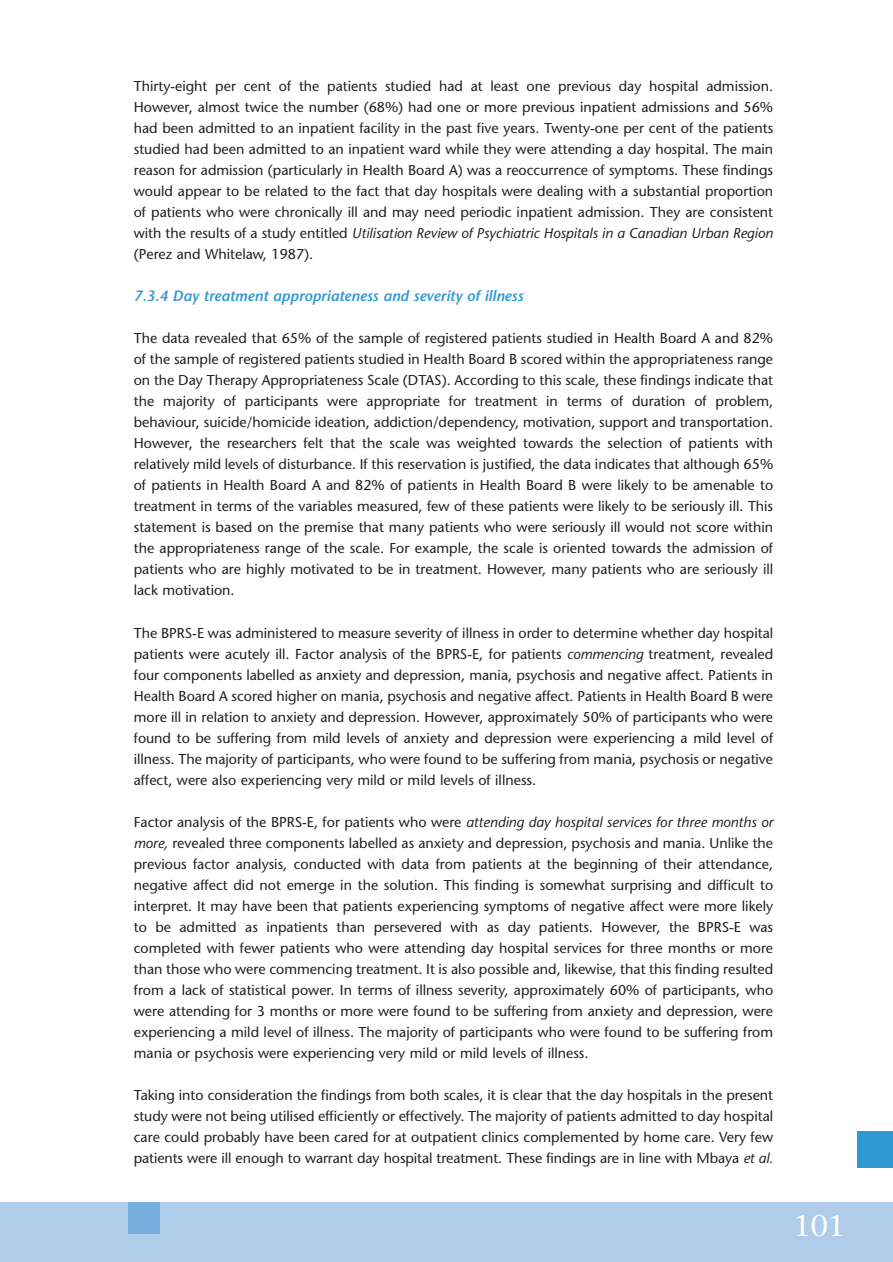
<style>
.page{position:relative;width:893px;height:1262px;background:#fff}
.page>*{position:absolute;margin:0;border:0;box-sizing:border-box;transform-origin:0 0}
.t1{font:30px "Stone Serif";color:#fff}
.t2{font:italic 600 15px "Stone Sans";color:#3098d4}
.t3{font:14.25px/21px "Stone Sans";color:#231f20;text-align:justify}
.s1{font-style:italic}
</style>
<div class="page">
<div style="left:0;top:1202px;width:892px;height:59px;background:#afccea"></div>
<div style="left:857px;top:1131px;width:35px;height:37px;background:#3098d4"></div>
<div style="left:128px;top:1202px;width:32px;height:32px;background:#77b0df"></div>
<p class="t3" style="left:134px;top:77px;width:641px">Thirty-eight per cent of the patients studied had at least one previous day hospital admission.<br>However, almost twice the number (68%) had one or more previous inpatient admissions and 56% had been admitted to an inpatient facility in the past five years. Twenty-one per cent of the patients studied had been admitted to an inpatient ward while they were attending a day hospital. The main reason for admission (particularly in Health Board A) was a reoccurrence of symptoms. These findings would appear to be related to the fact that day hospitals were dealing with a substantial proportion of patients who were chronically ill and may need periodic inpatient admission. They are consistent with the results of a study entitled <span class="s1">Utilisation Review of Psychiatric Hospitals in a Canadian Urban Region </span>(Perez and Whitelaw, 1987).</p>
<p class="t2" style="left:134px;top:290px;width:391px">7.3.4 Day treatment appropriateness and severity of illness</p>
<p class="t3" style="left:134px;top:329px;width:641px">The data revealed that 65% of the sample of registered patients studied in Health Board A and 82% of the sample of registered patients studied in Health Board B scored within the appropriateness range on the Day Therapy Appropriateness Scale (DTAS). According to this scale, these findings indicate that the majority of participants were appropriate for treatment in terms of duration of problem, behaviour, suicide/homicide ideation, addiction/dependency, motivation, support and transportation.<br>However, the researchers felt that the scale was weighted towards the selection of patients with relatively mild levels of disturbance. If this reservation is justified, the data indicates that although 65% of patients in Health Board A and 82% of patients in Health Board B were likely to be amenable to treatment in terms of the variables measured, few of these patients were likely to be seriously ill. This statement is based on the premise that many patients who were seriously ill would not score within the appropriateness range of the scale. For example, the scale is oriented towards the admission of patients who are highly motivated to be in treatment. However, many patients who are seriously ill lack motivation.</p>
<p class="t3" style="left:134px;top:623px;width:641px">The BPRS-E was administered to measure severity of illness in order to determine whether day hospital patients were acutely ill. Factor analysis of the BPRS-E, for patients <span class="s1">commencing</span> treatment, revealed four components labelled as anxiety and depression, mania, psychosis and negative affect. Patients in Health Board A scored higher on mania, psychosis and negative affect. Patients in Health Board B were more ill in relation to anxiety and depression. However, approximately 50% of participants who were found to be suffering from mild levels of anxiety and depression were experiencing a mild level of illness. The majority of participants, who were found to be suffering from mania, psychosis or negative affect, were also experiencing very mild or mild levels of illness.</p>
<p class="t3" style="left:134px;top:812px;width:641px">Factor analysis of the BPRS-E, for patients who were <span class="s1">attending day hospital services for three months or more,</span> revealed three components labelled as anxiety and depression, psychosis and mania. Unlike the previous factor analysis, conducted with data from patients at the beginning of their attendance, negative affect did not emerge in the solution. This finding is somewhat surprising and difficult to interpret. It may have been that patients experiencing symptoms of negative affect were more likely to be admitted as inpatients than persevered with as day patients. However, the BPRS-E was completed with fewer patients who were attending day hospital services for three months or more than those who were commencing treatment. It is also possible and, likewise, that this finding resulted from a lack of statistical power. In terms of illness severity, approximately 60% of participants, who were attending for 3 months or more were found to be suffering from anxiety and depression, were experiencing a mild level of illness. The majority of participants who were found to be suffering from mania or psychosis were experiencing very mild or mild levels of illness.</p>
<p class="t3" style="left:134px;top:1085px;width:641px">Taking into consideration the findings from both scales, it is clear that the day hospitals in the present study were not being utilised efficiently or effectively. The majority of patients admitted to day hospital care could probably have been cared for at outpatient clinics complemented by home care. Very few patients were ill enough to warrant day hospital treatment. These findings are in line with Mbaya <span class="s1">et al.</span></p>
<h1 class="t1" style="left:793px;top:1214px;width:53px">101</h1>
</div>
